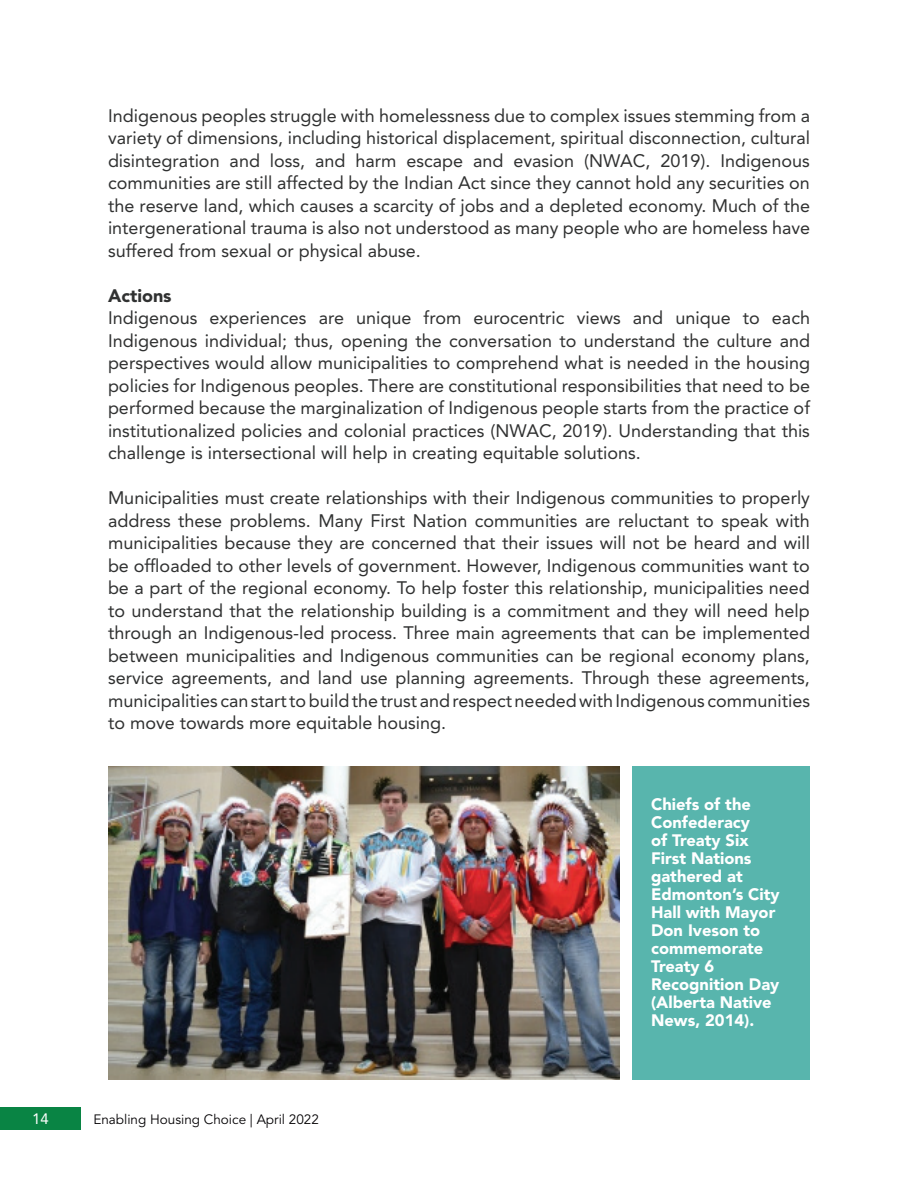
<style>
.page{position:relative;width:918px;height:1188px;background:#fff}
.page>*{position:absolute;margin:0;border:0;box-sizing:border-box;transform-origin:0 0}
.t1{font:18px/22.5px "Avenir LT Std";color:#303131;text-align:justify}
.t2{font:900 18px "Avenir LT Std";color:#303131}
.t3{font:900 16.5px/18px "Avenir LT Std";color:#fff}
.t4{font:15px "Avenir LT Std";color:#fff}
.t5{font:13.5px "Avenir LT Std";color:#050305}
</style>
<div class="page">
<div style="left:0;top:1107px;width:81px;height:23px;background:#098444"></div>
<img style="left:108px;top:767px;width:511px;height:313px">
<div style="left:633px;top:767px;width:177px;height:313px;background:#58b5ad"></div>
<p class="t1" style="left:108px;top:104px;width:704px">Indigenous peoples struggle with homelessness due to complex issues stemming from a variety of dimensions, including historical displacement, spiritual disconnection, cultural disintegration and loss, and harm escape and evasion (NWAC, 2019). Indigenous communities are still affected by the Indian Act since they cannot hold any securities on the reserve land, which causes a scarcity of jobs and a depleted economy. Much of the intergenerational trauma is also not understood as many people who are homeless have suffered from sexual or physical abuse.</p>
<p class="t2" style="left:108px;top:284px;width:65px">Actions</p>
<p class="t1" style="left:108px;top:307px;width:704px">Indigenous experiences are unique from eurocentric views and unique to each Indigenous individual; thus, opening the conversation to understand the culture and perspectives would allow municipalities to comprehend what is needed in the housing policies for Indigenous peoples. There are constitutional responsibilities that need to be performed because the marginalization of Indigenous people starts from the practice of institutionalized policies and colonial practices (NWAC, 2019). Understanding that this challenge is intersectional will help in creating equitable solutions.</p>
<p class="t1" style="left:108px;top:487px;width:704px">Municipalities must create relationships with their Indigenous communities to properly address these problems. Many First Nation communities are reluctant to speak with municipalities because they are concerned that their issues will not be heard and will be offloaded to other levels of government. However, Indigenous communities want to be a part of the regional economy. To help foster this relationship, municipalities need to understand that the relationship building is a commitment and they will need help through an Indigenous-led process. Three main agreements that can be implemented between municipalities and Indigenous communities can be regional economy plans, service agreements, and land use planning agreements. Through these agreements, municipalities can start to build the trust and respect needed with Indigenous communities to move towards more equitable housing.</p>
<p class="t4" style="left:32px;top:1110px;width:18px">14</p>
<p class="t5" style="left:93px;top:1111px;width:227px">Enabling Housing Choice | April 2022</p>
<p class="t3" style="left:651px;top:795px;width:130px">Chiefs of the<br>Confederacy<br>of Treaty Six<br>First Nations gathered at<br>Edmonton’s City<br>Hall with Mayor<br>Don Iveson to commemorate<br>Treaty 6<br>Recognition Day (Alberta Native<br>News, 2014).</p>
</div>
